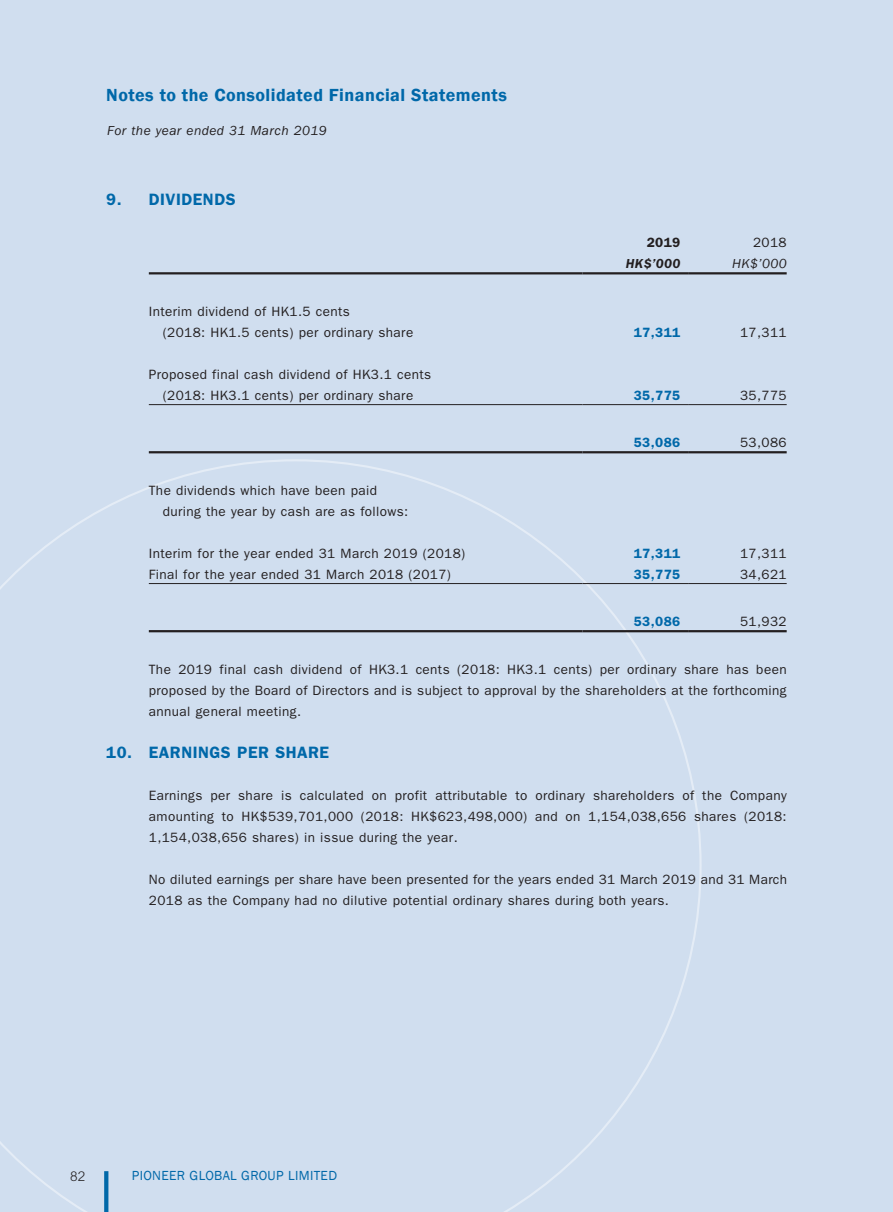
<style>
.page{position:relative;width:893px;height:1212px;background:#d0deef}
.page>*{position:absolute;margin:0;border:0;box-sizing:border-box;transform-origin:0 0}
.t1{font:600 18px "Franklin Gothic";letter-spacing:.025em;color:#0068a9}
.t2{font:600 16.5px "ITC Franklin Gothic Std";letter-spacing:.03em;color:#0068a9}
.t3{font:13.5px/21px "ITC Franklin Gothic Std";letter-spacing:.03em;color:#231f20}
.t4{font:600 13.5px "ITC Franklin Gothic Std";letter-spacing:.03em;color:#0068a9}
.t5{font:italic 13.5px "ITC Franklin Gothic Std";letter-spacing:.03em;color:#231f20}
.t6{font:13.5px "Franklin Gothic";letter-spacing:.025em;color:#0068a9}
.t7{font:italic 600 13.5px "ITC Franklin Gothic Std";color:#231f20}
.t8{font:600 13.5px "ITC Franklin Gothic Std";color:#231f20}
.t9{font:300 13.5px "M Hei HK";color:#231f20}
</style>
<div class="page">
<svg style="left:0;top:459px;width:702px;height:753px"></svg>
<hr style="left:149px;top:272px;width:434px;height:2px;background:#231f20">
<hr style="left:583px;top:272px;width:106px;height:2px;background:#231f20">
<hr style="left:689px;top:272px;width:98px;height:2px;background:#231f20">
<hr style="left:149px;top:404px;width:434px;height:1px;background:#231f20">
<hr style="left:583px;top:404px;width:106px;height:1px;background:#231f20">
<hr style="left:689px;top:404px;width:98px;height:1px;background:#231f20">
<hr style="left:149px;top:451px;width:434px;height:2px;background:#231f20">
<hr style="left:583px;top:451px;width:106px;height:2px;background:#231f20">
<hr style="left:689px;top:451px;width:98px;height:2px;background:#231f20">
<hr style="left:149px;top:583px;width:434px;height:1px;background:#231f20">
<hr style="left:583px;top:583px;width:106px;height:1px;background:#231f20">
<hr style="left:689px;top:583px;width:98px;height:1px;background:#231f20">
<hr style="left:149px;top:630px;width:434px;height:2px;background:#231f20">
<hr style="left:583px;top:630px;width:106px;height:2px;background:#231f20">
<hr style="left:689px;top:630px;width:98px;height:2px;background:#231f20">
<h1 class="t1" style="left:106px;top:84px;width:402px">Notes to the Consolidated Financial Statements</h1>
<p class="t5" style="left:107px;top:123px;width:221px">For the year ended 31 March 2019</p>
<p class="t2" style="left:106px;top:190px;width:131px">9. DIVIDENDS</p>
<p class="t3" style="left:163px;top:301px;width:252px;text-indent:-14px">Interim dividend of HK1.5 cents<br>(2018: HK1.5 cents) per ordinary share</p>
<p class="t3" style="left:149px;top:364px;width:284px;text-align:center">Proposed final cash dividend of HK3.1 cents (2018: HK3.1 cents) per ordinary share</p>
<p class="t8" style="left:647px;top:234px;width:35px">2019</p>
<p class="t3" style="left:753px;top:232px;width:35px">2018</p>
<p class="t7" style="left:626px;top:256px;width:56px">HK$’000</p>
<p class="t5" style="left:732px;top:256px;width:56px">HK$’000</p>
<p class="t4" style="left:634px;top:325px;width:48px">17,311</p>
<p class="t3" style="left:740px;top:322px;width:48px">17,311</p>
<p class="t4" style="left:634px;top:388px;width:48px">35,775</p>
<p class="t3" style="left:740px;top:385px;width:48px">35,775</p>
<p class="t4" style="left:634px;top:434px;width:48px">53,086</p>
<p class="t3" style="left:740px;top:432px;width:48px">53,086</p>
<p class="t3" style="left:163px;top:480px;width:247px;text-indent:-14px">The dividends which have been paid during the year by cash are as follows:</p>
<p class="t3" style="left:149px;top:543px;width:318px">Interim for the year ended 31 March 2019 (2018)</p>
<p class="t4" style="left:634px;top:546px;width:48px">17,311</p>
<p class="t3" style="left:740px;top:543px;width:48px">17,311</p>
<p class="t3" style="left:149px;top:564px;width:304px">Final for the year ended 31 March 2018 (2017)</p>
<p class="t4" style="left:634px;top:567px;width:48px">35,775</p>
<p class="t3" style="left:740px;top:564px;width:48px">34,621</p>
<p class="t4" style="left:634px;top:613px;width:48px">53,086</p>
<p class="t3" style="left:740px;top:611px;width:48px">51,932</p>
<p class="t3" style="left:149px;top:659px;width:639px;text-align:justify">The 2019 final cash dividend of HK3.1 cents (2018: HK3.1 cents) per ordinary share has been proposed by the Board of Directors and is subject to approval by the shareholders at the forthcoming annual general meeting.</p>
<p class="t2" style="left:106px;top:743px;width:224px">10. EARNINGS PER SHARE</p>
<p class="t3" style="left:149px;top:785px;width:639px;text-align:justify">Earnings per share is calculated on profit attributable to ordinary shareholders of the Company amounting to HK$539,701,000 (2018: HK$623,498,000) and on 1,154,038,656 shares (2018:<br>1,154,038,656 shares) in issue during the year.</p>
<p class="t3" style="left:149px;top:869px;width:640px">No diluted earnings per share have been presented for the years ended 31 March 2019 and 31 March<br>2018 as the Company had no dilutive potential ordinary shares during both years.</p>
<p class="t9" style="left:70px;top:1166px;width:17px">82</p>
<p class="t6" style="left:132px;top:1167px;width:207px">PIONEER GLOBAL GROUP LIMITED</p>
</div>
